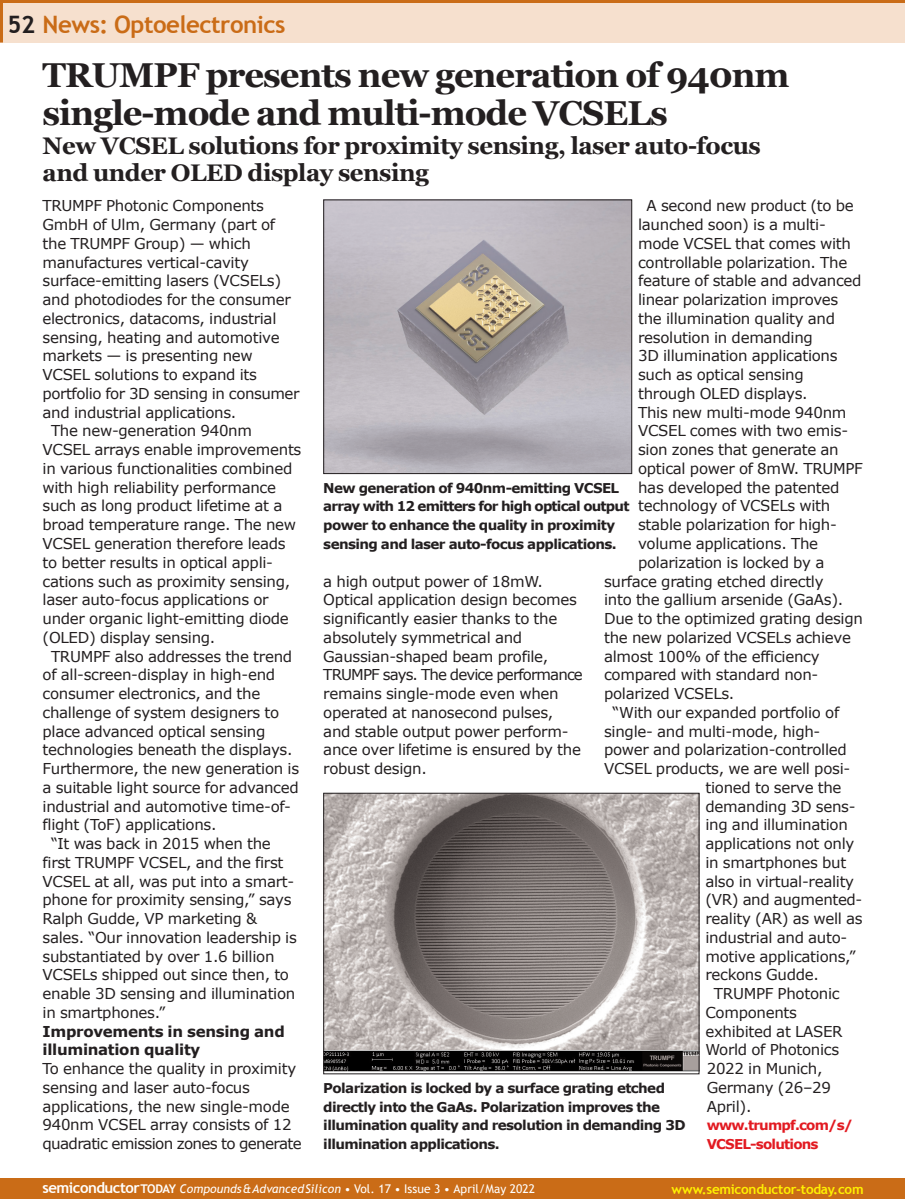
<style>
.page{position:relative;width:905px;height:1199px;background:#fff}
.page>*{position:absolute;margin:0;border:0;box-sizing:border-box;transform-origin:0 0}
.t1{font:700 34.5px/37.5px "Georgia";letter-spacing:-.03em;color:#231f20}
.t2{font:700 24px/27px "Georgia";letter-spacing:-.02em;color:#231f20}
.t3{font:700 24px "Trebuchet MS";letter-spacing:-.02em;color:#ca6c17}
.t4{font:15px/18.8px "Verdana";letter-spacing:-.02em;color:#231f20}
.t5{font:700 15px "Verdana";letter-spacing:-.02em;color:#231f20}
.t6{font:15px "Verdana";letter-spacing:-.045em;color:#231f20}
.t7{font:700 13.5px/18.8px "Verdana";letter-spacing:-.045em;color:#231f20}
.t8{font:700 13.5px/18.8px "Verdana";letter-spacing:-.06em;color:#e21a21}
.t9{font:700 13.5px "Trebuchet MS";letter-spacing:-.02em;color:#fff101}
.t10{font:12px "Trebuchet MS";letter-spacing:.005em;color:#fff}
.s1{color:#231f20}
.s2{font-weight:700;font-size:15px}
.s3{font-weight:700}
.s4{font-style:italic}
</style>
<div class="page">
<div style="left:0;top:0;width:904px;height:43px;background:#f6e0ce"></div>
<hr style="left:0;top:0;width:3px;height:43px;background:#ca6c17">
<hr style="left:0;top:0;width:904px;height:3px;background:#ca6c17">
<div style="left:0;top:1178px;width:904px;height:20px;background:#ca6c17"></div>
<img style="left:325px;top:201px;width:305px;height:271px">
<div style="left:323px;top:199px;width:309px;height:275px;border:1px solid #231f20"></div>
<img style="left:325px;top:795px;width:372px;height:276px">
<div style="left:323px;top:793px;width:376px;height:281px;border:1px solid #231f20"></div>
<p class="t3" style="left:7px;top:10px;width:280px"><span class="s1">52</span> News: Optoelectronics</p>
<p class="t1" style="left:43px;top:57px;width:748px">TRUMPF presents new generation of 940nm single-mode and multi-mode VCSELs</p>
<p class="t2" style="left:43px;top:133px;width:719px">New VCSEL solutions for proximity sensing, laser auto-focus and under OLED display sensing</p>
<p class="t4" style="left:43px;top:196px;width:223px">TRUMPF Photonic Components</p>
<p class="t4" style="left:43px;top:215px;width:234px">GmbH of Ulm, Germany (part of</p>
<p class="t4" style="left:43px;top:233px;width:210px">the TRUMPF Group) — which</p>
<p class="t4" style="left:43px;top:252px;width:208px">manufactures vertical-cavity</p>
<p class="t4" style="left:43px;top:271px;width:240px">surface-emitting lasers (VCSELs)</p>
<p class="t4" style="left:43px;top:290px;width:250px">and photodiodes for the consumer</p>
<p class="t4" style="left:43px;top:308px;width:235px">electronics, datacoms, industrial</p>
<p class="t4" style="left:43px;top:327px;width:238px">sensing, heating and automotive</p>
<p class="t4" style="left:43px;top:346px;width:212px">markets — is presenting new</p>
<p class="t4" style="left:43px;top:365px;width:216px">VCSEL solutions to expand its</p>
<p class="t4" style="left:43px;top:383px;width:258px">portfolio for 3D sensing in consumer</p>
<p class="t4" style="left:43px;top:402px;width:195px">and industrial applications.</p>
<p class="t4" style="left:51px;top:421px;width:202px">The new-generation 940nm</p>
<p class="t4" style="left:43px;top:440px;width:260px">VCSEL arrays enable improvements</p>
<p class="t4" style="left:43px;top:458px;width:251px">in various functionalities combined</p>
<p class="t4" style="left:43px;top:477px;width:235px">with high reliability performance</p>
<p class="t4" style="left:43px;top:496px;width:241px">such as long product lifetime at a</p>
<p class="t4" style="left:43px;top:515px;width:255px">broad temperature range. The new</p>
<p class="t4" style="left:43px;top:533px;width:245px">VCSEL generation therefore leads</p>
<p class="t4" style="left:43px;top:552px;width:232px">to better results in optical appli-</p>
<p class="t4" style="left:43px;top:571px;width:249px">cations such as proximity sensing,</p>
<p class="t4" style="left:43px;top:590px;width:227px">laser auto-focus applications or</p>
<p class="t4" style="left:43px;top:608px;width:248px">under organic light-emitting diode</p>
<p class="t4" style="left:43px;top:627px;width:174px">(OLED) display sensing.</p>
<p class="t4" style="left:51px;top:646px;width:243px">TRUMPF also addresses the trend</p>
<p class="t4" style="left:43px;top:665px;width:234px">of all-screen-display in high-end</p>
<p class="t4" style="left:43px;top:683px;width:219px">consumer electronics, and the</p>
<p class="t4" style="left:43px;top:702px;width:238px">challenge of system designers to</p>
<p class="t4" style="left:43px;top:721px;width:224px">place advanced optical sensing</p>
<p class="t4" style="left:43px;top:740px;width:251px">technologies beneath the displays.</p>
<p class="t4" style="left:43px;top:758px;width:258px">Furthermore, the new generation is</p>
<p class="t4" style="left:43px;top:777px;width:258px">a suitable light source for advanced</p>
<p class="t4" style="left:43px;top:796px;width:250px">industrial and automotive time-of-</p>
<p class="t4" style="left:43px;top:815px;width:175px">flight (ToF) applications.</p>
<p class="t4" style="left:51px;top:833px;width:221px">“It was back in 2015 when the</p>
<p class="t4" style="left:43px;top:852px;width:242px">first TRUMPF VCSEL, and the first</p>
<p class="t4" style="left:43px;top:871px;width:253px">VCSEL at all, was put into a smart-</p>
<p class="t4" style="left:43px;top:890px;width:250px">phone for proximity sensing,” says</p>
<p class="t4" style="left:43px;top:908px;width:216px">Ralph Gudde, VP marketing &amp;</p>
<p class="t4" style="left:43px;top:927px;width:256px">sales. “Our innovation leadership is</p>
<p class="t4" style="left:43px;top:946px;width:233px">substantiated by over 1.6 billion</p>
<p class="t4" style="left:43px;top:965px;width:248px">VCSELs shipped out since then, to</p>
<p class="t4" style="left:43px;top:983px;width:254px">enable 3D sensing and illumination</p>
<p class="t4" style="left:43px;top:1002px;width:124px">in smartphones.”</p>
<p class="t5" style="left:43px;top:1021px;width:244px">Improvements in sensing and</p>
<p class="t5" style="left:43px;top:1040px;width:159px">illumination quality</p>
<p class="t4" style="left:43px;top:1058px;width:255px">To enhance the quality in proximity</p>
<p class="t4" style="left:43px;top:1077px;width:209px">sensing and laser auto-focus</p>
<p class="t4" style="left:43px;top:1096px;width:249px">applications, the new single-mode</p>
<p class="t4" style="left:43px;top:1115px;width:250px">940nm VCSEL array consists of 12</p>
<p class="t6" style="left:43px;top:1134px;width:261px">quadratic emission zones to generate</p>
<p class="t4" style="left:646px;top:196px;width:209px">A second new product (to be</p>
<p class="t4" style="left:638px;top:215px;width:189px">launched soon) is a multi-</p>
<p class="t4" style="left:638px;top:233px;width:214px">mode VCSEL that comes with</p>
<p class="t4" style="left:638px;top:252px;width:211px">controllable polarization. The</p>
<p class="t4" style="left:638px;top:271px;width:225px">feature of stable and advanced</p>
<p class="t4" style="left:638px;top:290px;width:202px">linear polarization improves</p>
<p class="t4" style="left:638px;top:308px;width:198px">the illumination quality and</p>
<p class="t4" style="left:638px;top:327px;width:176px">resolution in demanding</p>
<p class="t4" style="left:638px;top:346px;width:201px">3D illumination applications</p>
<p class="t4" style="left:638px;top:365px;width:167px">such as optical sensing</p>
<p class="t4" style="left:638px;top:383px;width:171px">through OLED displays.</p>
<p class="t4" style="left:638px;top:402px;width:210px">This new multi-mode 940nm</p>
<p class="t4" style="left:638px;top:421px;width:212px">VCSEL comes with two emis-</p>
<p class="t4" style="left:638px;top:440px;width:202px">sion zones that generate an</p>
<p class="t4" style="left:638px;top:458px;width:226px">optical power of 8mW. TRUMPF</p>
<p class="t4" style="left:638px;top:477px;width:203px">has developed the patented</p>
<p class="t4" style="left:638px;top:496px;width:194px">technology of VCSELs with</p>
<p class="t4" style="left:638px;top:515px;width:200px">stable polarization for high-</p>
<p class="t4" style="left:638px;top:533px;width:181px">volume applications. The</p>
<p class="t4" style="left:638px;top:552px;width:188px">polarization is locked by a</p>
<p class="t4" style="left:604px;top:571px;width:221px">surface grating etched directly</p>
<p class="t4" style="left:604px;top:590px;width:241px">into the gallium arsenide (GaAs).</p>
<p class="t4" style="left:604px;top:608px;width:260px">Due to the optimized grating design</p>
<p class="t4" style="left:604px;top:627px;width:248px">the new polarized VCSELs achieve</p>
<p class="t4" style="left:604px;top:646px;width:217px">almost 100% of the efficiency</p>
<p class="t4" style="left:604px;top:665px;width:216px">compared with standard non-</p>
<p class="t4" style="left:604px;top:683px;width:132px">polarized VCSELs.</p>
<p class="t4" style="left:612px;top:702px;width:228px">“With our expanded portfolio of</p>
<p class="t4" style="left:604px;top:721px;width:218px">single- and multi-mode, high-</p>
<p class="t4" style="left:604px;top:740px;width:244px">power and polarization-controlled</p>
<p class="t4" style="left:604px;top:758px;width:248px">VCSEL products, we are well posi-</p>
<p class="t4" style="left:705px;top:777px;width:138px">tioned to serve the</p>
<p class="t4" style="left:705px;top:796px;width:152px">demanding 3D sens-</p>
<p class="t4" style="left:705px;top:815px;width:144px">ing and illumination</p>
<p class="t4" style="left:705px;top:833px;width:150px">applications not only</p>
<p class="t4" style="left:705px;top:852px;width:142px">in smartphones but</p>
<p class="t4" style="left:705px;top:871px;width:150px">also in virtual-reality</p>
<p class="t4" style="left:705px;top:890px;width:158px">(VR) and augmented-</p>
<p class="t4" style="left:705px;top:908px;width:159px">reality (AR) as well as</p>
<p class="t4" style="left:705px;top:927px;width:143px">industrial and auto-</p>
<p class="t4" style="left:705px;top:946px;width:152px">motive applications,”</p>
<p class="t4" style="left:705px;top:965px;width:115px">reckons Gudde.</p>
<p class="t4" style="left:714px;top:983px;width:127px">TRUMPF Photonic</p>
<p class="t4" style="left:705px;top:1002px;width:93px">Components</p>
<p class="t4" style="left:705px;top:1021px;width:139px">exhibited at LASER</p>
<p class="t4" style="left:705px;top:1040px;width:135px">World of Photonics</p>
<p class="t4" style="left:706px;top:1058px;width:117px">2022 in Munich,</p>
<p class="t4" style="left:706px;top:1077px;width:126px">Germany (26–29</p>
<p class="t4" style="left:706px;top:1096px;width:46px">April).</p>
<p class="t8" style="left:706px;top:1115px;width:148px">www.trumpf.com/s/<br>VCSEL-solutions</p>
<p class="t7" style="left:323px;top:478px;width:308px">New generation of 940nm-emitting VCSEL array with 12 emitters for high optical output power to enhance the quality in proximity sensing and laser auto-focus applications.</p>
<p class="t4" style="left:323px;top:571px;width:261px">a high output power of 18mW.<br>Optical application design becomes significantly easier thanks to the absolutely symmetrical and<br>Gaussian-shaped beam profile,<br>TRUMPF says. The device performance remains single-mode even when operated at nanosecond pulses, and stable output power perform&shy;ance over lifetime is ensured by the robust design.</p>
<p class="t7" style="left:323px;top:1078px;width:364px">Polarization is locked by a surface grating etched directly into the GaAs. Polarization improves the illumination quality and resolution in demanding 3D illumination applications.</p>
<p class="t10" style="left:43px;top:1181px;width:494px"><span class="s2">semiconductor</span><span class="s3">TODAY</span> <span class="s4">Compounds&amp;AdvancedSilicon</span> • Vol. 17 • Issue 3 • April/May 2022</p>
<p class="t9" style="left:671px;top:1180px;width:194px">www.semiconductor-today.com</p>
</div>
